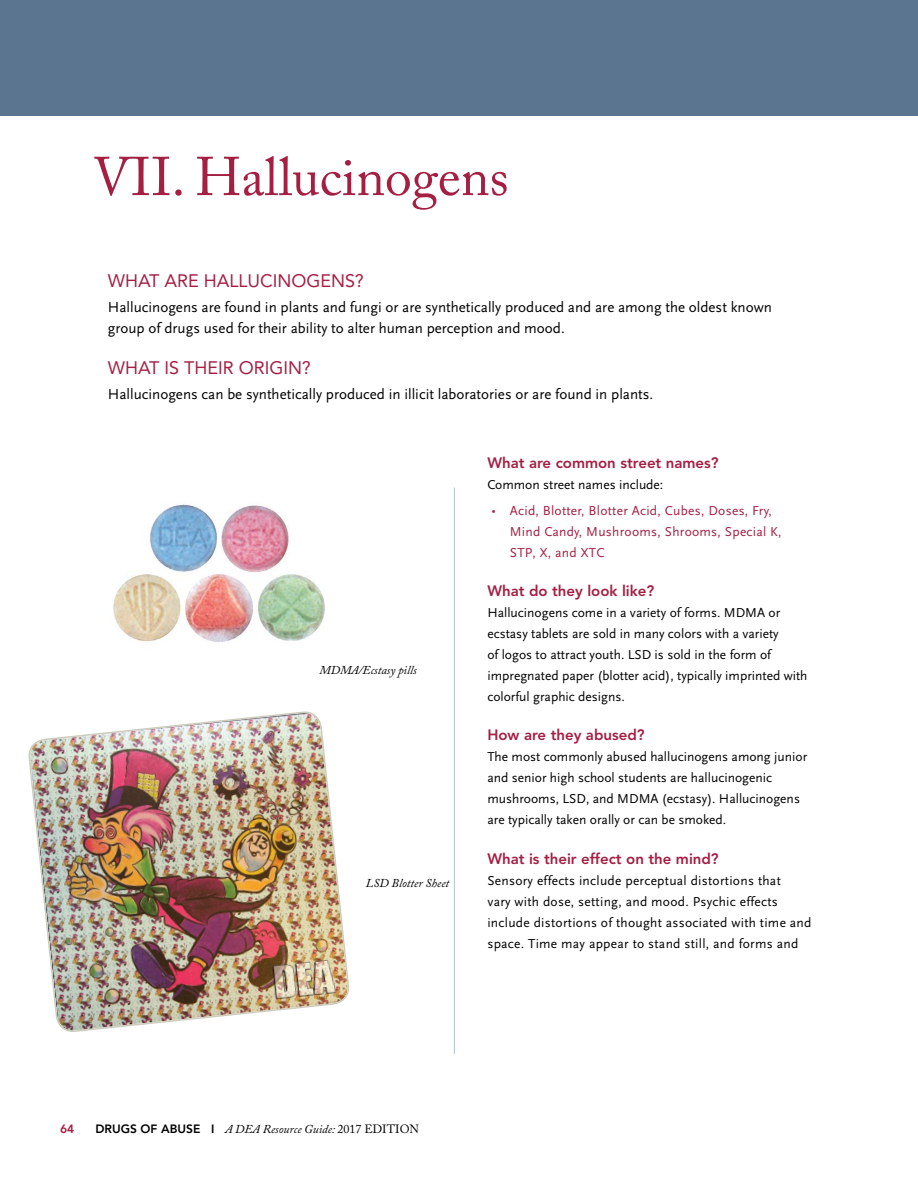
<style>
.page{position:relative;width:918px;height:1188px;background:#fff}
.page>*{position:absolute;margin:0;border:0;box-sizing:border-box;transform-origin:0 0}
.t1{font:54px "Adobe Caslon Pro";color:#a51f43}
.t2{font:18px "Avenir";color:#a51f43}
.t3{font:15px/21px "Scala Sans";color:#000}
.t4{font:800 15px "Avenir";color:#a51f43}
.t5{font:13.5px/21px "Scala Sans";color:#000}
.t6{font:13.5px/21px "Scala Sans";letter-spacing:.02em;color:#000}
.t7{font:13.5px "Scala Sans";letter-spacing:.02em;color:#a51f43}
.t8{font:italic 12px "Adobe Caslon Pro";color:#000}
.t9{font:800 12px "Avenir";color:#a51f43}
.s1{font-family:"Myriad Pro"}
.s2{font-family:"Avenir";font-weight:800;font-style:normal}
.s3{font-style:normal}
</style>
<div class="page">
<div style="left:0;top:0;width:918px;height:116px;background:#5b7590"></div>
<img style="left:113px;top:504px;width:212px;height:138px">
<hr style="left:454px;top:488px;width:1px;height:566px;background:#afc2cb">
<img style="left:28px;top:711px;width:321px;height:321px">
<h2 class="t1" style="left:93px;top:145px;width:417px">VII. Hallucinogens</h2>
<h3 class="t2" style="left:108px;top:270px;width:258px">WHAT ARE HALLUCINOGENS?</h3>
<p class="t3" style="left:108px;top:297px;width:666px">Hallucinogens are found in plants and fungi or are synthetically produced and are among the oldest known group of drugs used for their ability to alter human perception and mood.</p>
<h3 class="t2" style="left:108px;top:357px;width:205px">WHAT IS THEIR ORIGIN?</h3>
<p class="t3" style="left:108px;top:384px;width:547px">Hallucinogens can be synthetically produced in illicit laboratories or are found in plants.</p>
<p class="t8" style="left:319px;top:663px;width:99px">MDMA/Ecstasy pills</p>
<p class="t8" style="left:366px;top:876px;width:85px">LSD Blotter Sheet</p>
<h3 class="t4" style="left:487px;top:454px;width:233px">What are common street names?</h3>
<p class="t5" style="left:487px;top:474px;width:177px">Common street names include:</p>
<p class="t7" style="left:492px;top:504px;width:281px"><span class="s1">•</span> Acid, Blotter, Blotter Acid, Cubes, Doses, Fry,</p>
<p class="t7" style="left:510px;top:525px;width:273px">Mind Candy, Mushrooms, Shrooms, Special K,</p>
<p class="t7" style="left:510px;top:546px;width:96px">STP, X, and XTC</p>
<h3 class="t4" style="left:487px;top:582px;width:168px">What do they look like?</h3>
<p class="t5" style="left:487px;top:602px;width:322px">Hallucinogens come in a variety of forms. MDMA or ecstasy tablets are sold in many colors with a variety<br>of logos to attract youth. LSD is sold in the form of impregnated paper (blotter acid), typically imprinted with colorful graphic designs.</p>
<h3 class="t4" style="left:487px;top:726px;width:159px">How are they abused?</h3>
<p class="t5" style="left:487px;top:747px;width:321px">The most commonly abused hallucinogens among junior and senior high school students are hallucinogenic mushrooms, LSD, and MDMA (ecstasy). Hallucinogens are typically taken orally or can be smoked.</p>
<h3 class="t4" style="left:487px;top:850px;width:233px">What is their effect on the mind?</h3>
<p class="t6" style="left:487px;top:870px;width:326px">Sensory effects include perceptual distortions that<br>vary with dose, setting, and mood. Psychic effects include distortions of thought associated with time and space. Time may appear to stand still, and forms and</p>
<p class="t9" style="left:60px;top:1121px;width:16px">64</p>
<p class="t8" style="left:96px;top:1121px;width:325px"><span class="s2">DRUGS OF ABUSE I</span> A DEA Resource Guide: <span class="s3">2017 EDITION</span></p>
</div>
